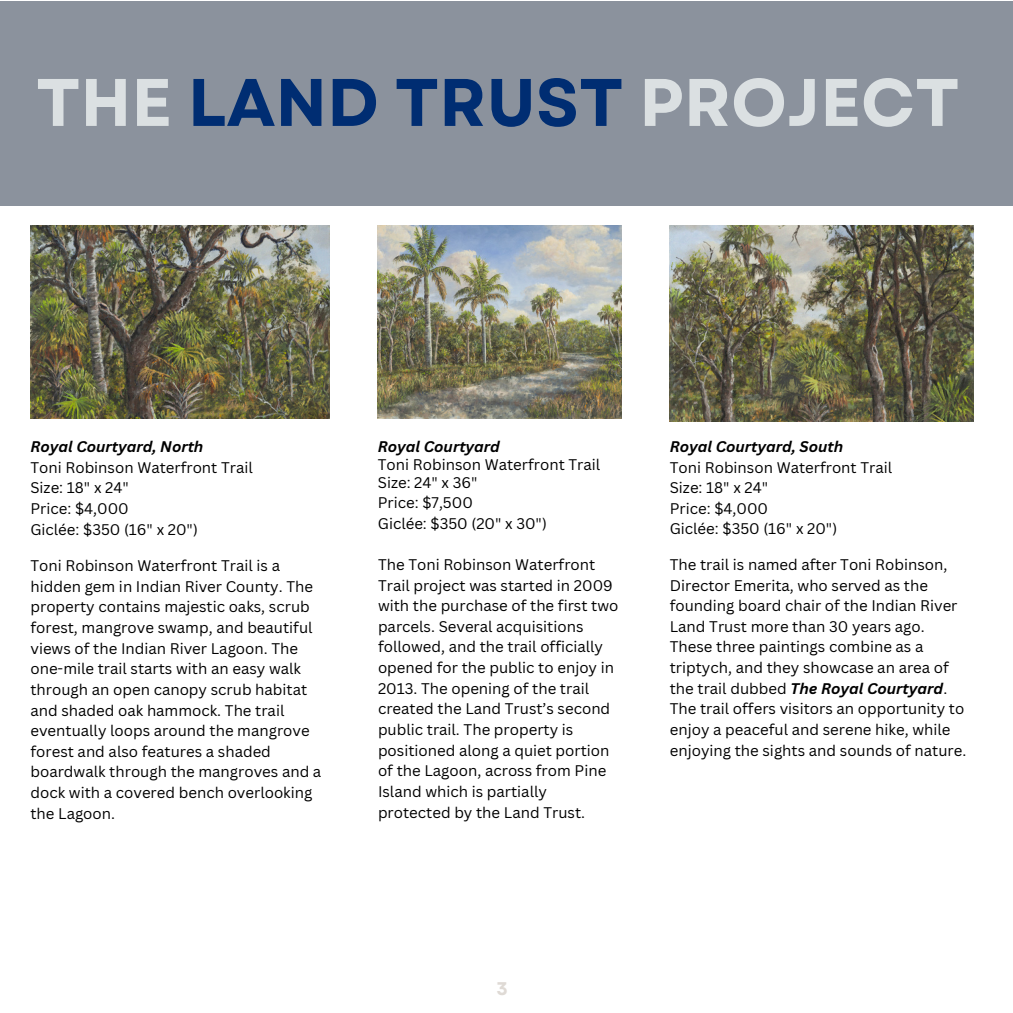
<style>
.page{position:relative;width:1013px;height:1013px;background:#fff}
.page>*{position:absolute;margin:0;border:0;box-sizing:border-box;transform-origin:0 0}
.t1{font:700 67px "Garet";color:#dbe0e2}
.t2{font:700 18.25px "Garet";color:#dfdad5}
.t3{font:15px/20.6px "Canva Sans";color:#000}
.t4{font:italic 700 15px "Canva Sans";color:#000}
.s1{color:#002d72}
.s2{font-weight:700;font-style:italic}
</style>
<div class="page">
<div style="left:0;top:2px;width:1012px;height:204px;background:#8b929d"></div>
<img style="left:30px;top:225px;width:300px;height:193px">
<img style="left:378px;top:225px;width:243px;height:193px">
<img style="left:669px;top:225px;width:304px;height:196px">
<h1 class="t1" style="left:36px;top:54px;width:925px">THE <span class="s1">LAND TRUST</span> PROJECT</h1>
<p class="t4" style="left:30px;top:436px;width:174px">Royal Courtyard, North</p>
<p class="t3" style="left:30px;top:456px;width:224px">Toni Robinson Waterfront Trail</p>
<p class="t3" style="left:30px;top:477px;width:100px">Size: 18" x 24"</p>
<p class="t3" style="left:30px;top:498px;width:100px">Price: $4,000</p>
<p class="t3" style="left:30px;top:518px;width:169px">Giclée: $350 (16" x 20")</p>
<p class="t3" style="left:30px;top:555px;width:292px">Toni Robinson Waterfront Trail is a hidden gem in Indian River County. The property contains majestic oaks, scrub forest, mangrove swamp, and beautiful views of the Indian River Lagoon. The one-mile trail starts with an easy walk through an open canopy scrub habitat and shaded oak hammock. The trail eventually loops around the mangrove forest and also features a shaded boardwalk through the mangroves and a dock with a covered bench overlooking the Lagoon.</p>
<p class="t4" style="left:378px;top:436px;width:124px">Royal Courtyard</p>
<p class="t3" style="left:378px;top:453px;width:224px">Toni Robinson Waterfront Trail</p>
<p class="t3" style="left:378px;top:471px;width:101px">Size: 24" x 36"</p>
<p class="t3" style="left:378px;top:492px;width:96px">Price: $7,500</p>
<p class="t3" style="left:378px;top:512px;width:170px">Giclée: $350 (20" x 30")</p>
<p class="t3" style="left:378px;top:553px;width:242px">The Toni Robinson Waterfront<br>Trail project was started in 2009 with the purchase of the first two parcels. Several acquisitions followed, and the trail officially opened for the public to enjoy in<br>2013. The opening of the trail created the Land Trust’s second public trail. The property is positioned along a quiet portion of the Lagoon, across from Pine<br>Island which is partially protected by the Land Trust.</p>
<p class="t4" style="left:669px;top:436px;width:175px">Royal Courtyard, South</p>
<p class="t3" style="left:669px;top:456px;width:224px">Toni Robinson Waterfront Trail</p>
<p class="t3" style="left:669px;top:477px;width:100px">Size: 18" x 24"</p>
<p class="t3" style="left:669px;top:497px;width:100px">Price: $4,000</p>
<p class="t3" style="left:669px;top:518px;width:169px">Giclée: $350 (16" x 20")</p>
<p class="t3" style="left:669px;top:553px;width:298px">The trail is named after Toni Robinson, Director Emerita, who served as the founding board chair of the Indian River Land Trust more than 30 years ago.<br>These three paintings combine as a triptych, and they showcase an area of the trail dubbed <span class="s2">The Royal Courtyard</span>.<br>The trail offers visitors an opportunity to enjoy a peaceful and serene hike, while enjoying the sights and sounds of nature.</p>
<p class="t2" style="left:496px;top:975px;width:13px">3</p>
</div>
